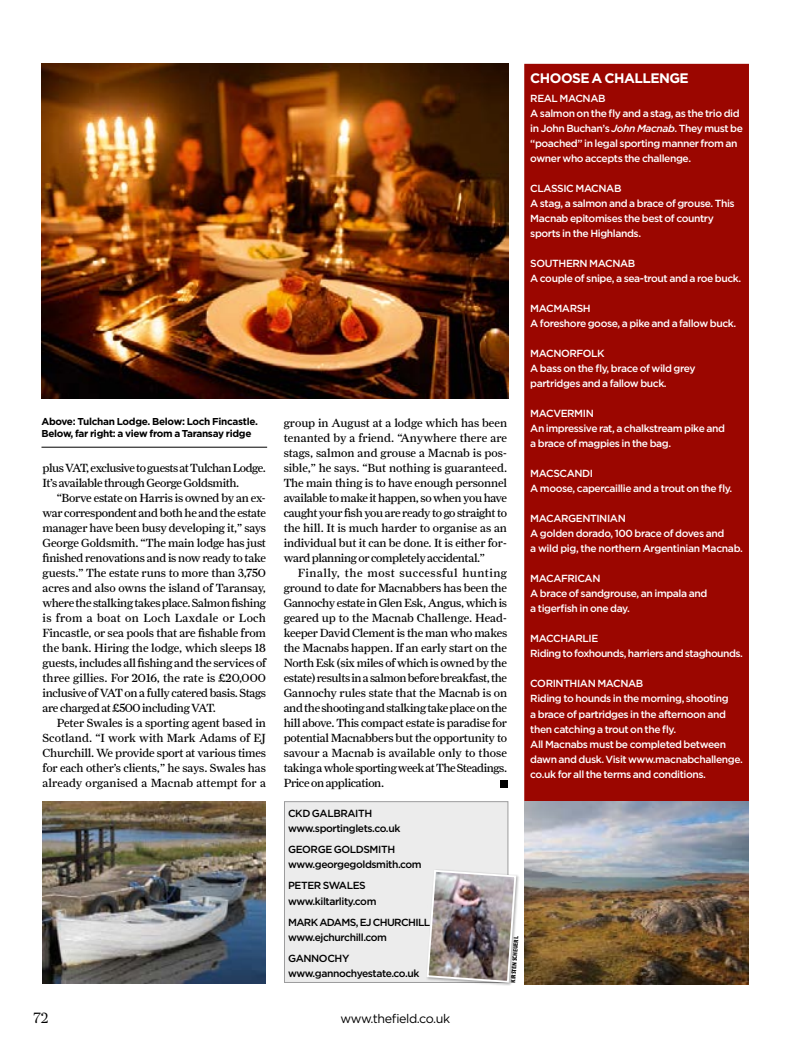
<style>
.page{position:relative;width:798px;height:1046px;background:#fff}
.page>*{position:absolute;margin:0;border:0;box-sizing:border-box;transform-origin:0 0}
.t1{font:300 15px "Farnham Display";color:#000}
.t2{font:700 13.75px "Gotham";color:#fff}
.t3{font:12.5px "Gotham";letter-spacing:-.035em;color:#000}
.t4{font:11.88px/15px "Farnham Display";letter-spacing:-.025em;color:#000;text-align:justify}
.t5{font:500 10.25px/15px "Gotham";letter-spacing:-.04em;color:#fff}
.t6{font:500 10.25px/15px "Gotham";letter-spacing:-.04em;color:#000}
.t7{font:700 10px/11.9px "Gotham";letter-spacing:-.03em;color:#000}
.t8{font:700 condensed 6.25px "Humanist 521 BT";color:#000}
.s1{font-style:italic}
</style>
<div class="page">
<div style="left:524px;top:64px;width:224px;height:918px;background:#9b0600;border:1px solid #9b0600"></div>
<img style="left:41px;top:64px;width:467px;height:335px">
<img style="left:524px;top:801px;width:224px;height:183px">
<div style="left:284px;top:801px;width:224px;height:181px;background:#ececec;border:1px solid #9c9c9d"></div>
<div style="left:425px;top:868px;width:94px;height:116px;background:#000;opacity:.3"></div>
<img style="left:425px;top:868px;width:92px;height:115px">
<img style="left:43px;top:801px;width:223px;height:181px">
<div style="left:500px;top:780px;width:7px;height:7px;background:#000"></div>
<hr style="left:41px;top:447px;width:226px;height:1px;background:#000">
<p class="t7" style="left:41px;top:415px;width:218px">Above: Tulchan Lodge. Below: Loch Fincastle.<br>Below, far right: a view from a Taransay ridge</p>
<p class="t4" style="left:43px;top:460px;width:225px">plus VAT, exclusive to guests at Tulchan Lodge.<br>It’s available through George Goldsmith.</p>
<p class="t4" style="left:43px;top:490px;width:225px;text-indent:14px">“Borve estate on Harris is owned by an ex&shy;war correspondent and both he and the estate manager have been busy developing it,” says George Goldsmith. “The main lodge has just finished renovations and is now ready to take guests.” The estate runs to more than 3,750 acres and also owns the island of Taransay, where the stalking takes place. Salmon fishing is from a boat on Loch Laxdale or Loch Fincastle, or sea pools that are fishable from the bank. Hiring the lodge, which sleeps 18 guests, includes all fishing and the services of three gillies. For 2016, the rate is £20,000 inclusive of VAT on a fully catered basis. Stags are charged at £500 including VAT.</p>
<p class="t4" style="left:43px;top:715px;width:225px;text-indent:14px">Peter Swales is a sporting agent based in Scotland. “I work with Mark Adams of EJ Churchill. We provide sport at various times for each other’s clients,” he says. Swales has already organised a Macnab attempt for a</p>
<p class="t4" style="left:283px;top:415px;width:225px">group in August at a lodge which has been tenanted by a friend. “Anywhere there are stags, salmon and grouse a Macnab is pos&shy;sible,” he says. “But nothing is guaranteed.<br>The main thing is to have enough personnel available to make it happen, so when you have caught your fish you are ready to go straight to the hill. It is much harder to organise as an individual but it can be done. It is either for&shy;ward planning or completely accidental.”</p>
<p class="t4" style="left:283px;top:565px;width:225px;text-indent:14px">Finally, the most successful hunting ground to date for Macnabbers has been the Gannochy estate in Glen Esk, Angus, which is geared up to the Macnab Challenge. Head&shy;keeper David Clement is the man who makes the Macnabs happen. If an early start on the North Esk (six miles of which is owned by the estate) results in a salmon before breakfast, the Gannochy rules state that the Macnab is on and the shooting and stalking take place on the hill above. This compact estate is paradise for potential Macnabbers but the opportunity to savour a Macnab is available only to those taking a whole sporting week at The Steadings.<br>Price on application.</p>
<p class="t6" style="left:288px;top:805px;width:114px;text-indent:24px">Galbraith www.sportinglets.co.uk</p>
<p class="t6" style="left:288px;top:841px;width:135px">George Goldsm ith www.georgegoldsmith.com</p>
<p class="t6" style="left:288px;top:877px;width:90px">Peter Swales www.kiltarlity.com</p>
<p class="t6" style="left:288px;top:914px;width:144px">Mark Adams, EJ Ch urch ill www.ejchurchill.com</p>
<p class="t6" style="left:288px;top:950px;width:133px">Gannochy www.gannochyestate.co.uk</p>
<p class="t6" style="left:288px;top:805px;width:9px">CKD</p>
<p class="t8" style="left:509px;top:981px;width:48px;rotate:-86deg">KIRSTEN scheuer l</p>
<p class="t1" style="left:33px;top:1008px;width:17px">72</p>
<p class="t3" style="left:340px;top:1011px;width:111px">www.thefield.co.uk</p>
<p class="t2" style="left:530px;top:70px;width:85px">Choose a chall</p>
<p class="t2" style="left:650px;top:70px;width:40px">enge</p>
<p class="t5" style="left:530px;top:91px;width:214px">Real Macnab<br>A salmon on the fly and a stag, as the trio did in John Buchan’s <span class="s1">John Macnab</span>. They must be “poached” in legal sporting manner from an owner who accepts the challenge.</p>
<p class="t5" style="left:530px;top:181px;width:206px">Classic Macnab<br>A stag, a salmon and a brace of grouse. This<br>Macnab epitomises the best of country sports in the Highlands.</p>
<p class="t5" style="left:530px;top:256px;width:212px">South ern Macnab<br>A couple of snipe, a sea-trout and a roe buck.</p>
<p class="t5" style="left:530px;top:301px;width:207px">Macmarsh<br>A foreshore goose, a pike and a fallow buck.</p>
<p class="t5" style="left:530px;top:346px;width:167px">Macnorfolk<br>A bass on the fly, brace of wild grey partridges and a fallow buck.</p>
<p class="t5" style="left:530px;top:406px;width:196px">Macverm in<br>An impressive rat, a chalkstream pike and a brace of magpies in the bag.</p>
<p class="t5" style="left:530px;top:466px;width:203px">Macscandi<br>A moose, capercaillie and a trout on the fly.</p>
<p class="t5" style="left:530px;top:511px;width:214px">Macargentinian<br>A golden dorado, 100 brace of doves and<br>a wild pig, the northern Argentinian Macnab.</p>
<p class="t5" style="left:530px;top:571px;width:178px">Macafrican<br>A brace of sandgrouse, an impala and a tigerfish in one day.</p>
<p class="t5" style="left:530px;top:631px;width:214px">Maccharlie<br>Riding to foxhounds, harriers and staghounds.</p>
<p class="t5" style="left:530px;top:676px;width:214px">Corinth ian Macnab<br>Riding to hounds in the morning, shooting<br>a brace of partridges in the afternoon and then catching a trout on the fly.<br>All Macnabs must be completed between dawn and dusk. Visit www.macnabchallenge. co.uk for all the terms and conditions.</p>
</div>
